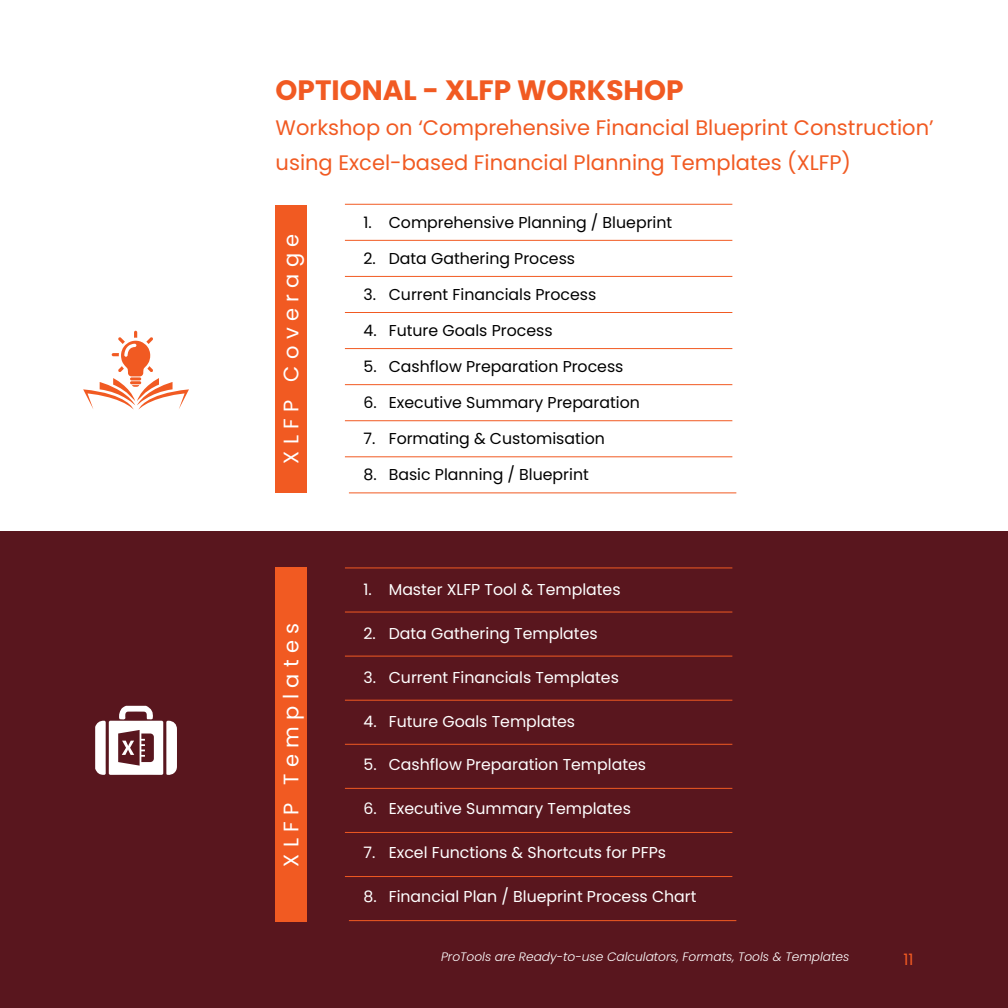
<style>
.page{position:relative;width:1008px;height:1008px;background:#fff}
.page>*{position:absolute;margin:0;border:0;box-sizing:border-box;transform-origin:0 0}
.t1{font:700 28px "Poppins";color:#f15a22}
.t2{font:21px/35px "Poppins";color:#f15a22}
.t3{font:21px "Poppins";letter-spacing:.3em;color:#fff}
.t4{font:15.75px "Poppins";color:#fff}
.t5{font:15.75px "Poppins";color:#000}
.t6{font:15.75px "Poppins";color:#f15a22}
.t7{font:italic 300 12.25px "Poppins";color:#fff}
</style>
<div class="page">
<div style="left:0;top:532px;width:1008px;height:476px;background:#59161e"></div>
<div style="left:276px;top:205px;width:31px;height:288px;background:#f15a22"></div>
<div style="left:276px;top:567px;width:31px;height:354px;background:#f15a22"></div>
<hr style="left:345px;top:204px;width:387px;height:1px;background:#f15a22">
<hr style="left:345px;top:568px;width:387px;height:1px;background:#f15a22">
<hr style="left:345px;top:240px;width:387px;height:1px;background:#f15a22">
<hr style="left:345px;top:612px;width:387px;height:1px;background:#f15a22">
<hr style="left:345px;top:276px;width:387px;height:1px;background:#f15a22">
<hr style="left:345px;top:656px;width:387px;height:1px;background:#f15a22">
<hr style="left:345px;top:312px;width:387px;height:1px;background:#f15a22">
<hr style="left:345px;top:700px;width:387px;height:1px;background:#f15a22">
<hr style="left:345px;top:348px;width:387px;height:1px;background:#f15a22">
<hr style="left:345px;top:744px;width:387px;height:1px;background:#f15a22">
<hr style="left:345px;top:384px;width:387px;height:1px;background:#f15a22">
<hr style="left:345px;top:788px;width:387px;height:1px;background:#f15a22">
<hr style="left:345px;top:456px;width:387px;height:1px;background:#f15a22">
<hr style="left:345px;top:876px;width:387px;height:1px;background:#f15a22">
<hr style="left:345px;top:420px;width:387px;height:1px;background:#f15a22">
<hr style="left:345px;top:832px;width:387px;height:1px;background:#f15a22">
<hr style="left:349px;top:492px;width:387px;height:1px;background:#f15a22">
<hr style="left:349px;top:920px;width:387px;height:1px;background:#f15a22">
<svg style="left:83px;top:331px;width:106px;height:78px"></svg>
<svg style="left:95px;top:706px;width:82px;height:69px"></svg>
<h1 class="t1" style="left:276px;top:74px;width:409px">OPTIONAL - XLFP WORKSHOP</h1>
<h2 class="t2" style="left:276px;top:110px;width:660px">Workshop on ‘Comprehensive Financial Blueprint Construction’ using Excel-based Financial Planning Templates (XLFP)</h2>
<h2 class="t3" style="left:279px;top:464px;width:231px;rotate:-90deg">XLFP Coverage</h2>
<h2 class="t3" style="left:279px;top:867px;width:245px;rotate:-90deg">XLFP Templates</h2>
<p class="t5" style="left:364px;top:213px;width:310px">1. Comprehensive Planning / Blueprint</p>
<p class="t5" style="left:364px;top:249px;width:213px">2. Data Gathering Process</p>
<p class="t5" style="left:364px;top:285px;width:234px">3. Current Financials Process</p>
<p class="t5" style="left:364px;top:321px;width:190px">4. Future Goals Process</p>
<p class="t5" style="left:364px;top:357px;width:261px">5. Cashflow Preparation Process</p>
<p class="t5" style="left:364px;top:393px;width:278px">6. Executive Summary Preparation</p>
<p class="t5" style="left:364px;top:429px;width:243px">7. Formating &amp; Customisation</p>
<p class="t5" style="left:364px;top:465px;width:227px">8. Basic Planning / Blueprint</p>
<p class="t4" style="left:364px;top:580px;width:259px">1. Master XLFP Tool &amp; Templates</p>
<p class="t4" style="left:364px;top:624px;width:236px">2. Data Gathering Templates</p>
<p class="t4" style="left:364px;top:668px;width:257px">3. Current Financials Templates</p>
<p class="t4" style="left:364px;top:712px;width:213px">4. Future Goals Templates</p>
<p class="t4" style="left:364px;top:756px;width:284px">5. Cashflow Preparation Templates</p>
<p class="t4" style="left:364px;top:800px;width:269px">6. Executive Summary Templates</p>
<p class="t4" style="left:364px;top:843px;width:304px">7. Excel Functions &amp; Shortcuts for PFPs</p>
<p class="t4" style="left:364px;top:887px;width:334px">8. Financial Plan / Blueprint Process Chart</p>
<p class="t7" style="left:441px;top:949px;width:410px">ProTools are Ready-to-use Calculators, Formats, Tools &amp; Templates</p>
<p class="t6" style="left:903px;top:950px;width:12px">11</p>
</div>
